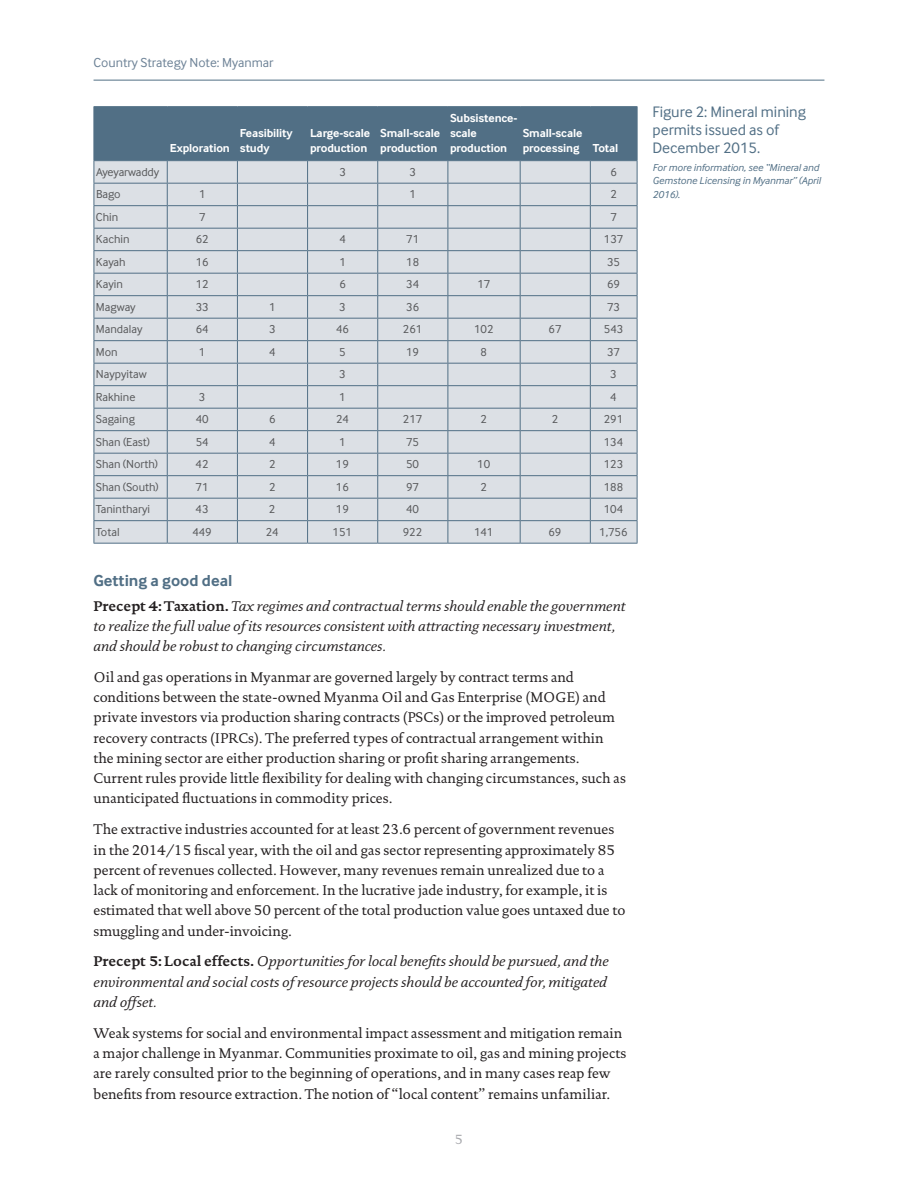
<style>
.page{position:relative;width:918px;height:1188px;background:#fff}
.page>*{position:absolute;margin:0;border:0;box-sizing:border-box;transform-origin:0 0}
.t1{font:700 16.5px "Inter Face";color:#516f85}
.t2{font:15.75px/18px "Inter Face";color:#516f85}
.t3{font:14.25px/20.2px "DTL Documenta T";color:#231f20}
.t4{font:italic 14.25px/20.2px "DTL Documenta T";color:#231f20}
.t5{font:13.5px "Inter Face";color:#6e8397}
.t6{font:13.5px "DTL Documenta T";color:#a8a9ad}
.t7{font:12px "Inter Face";color:#57585a}
.t8{font:700 12px/15px "Inter Face";letter-spacing:-.01em;color:#fff}
.t9{font:italic 10.5px/13.5px "Inter Face";color:#516f85}
.s1{font-weight:700;font-style:normal}
</style>
<div class="page">
<hr style="left:94px;top:80px;width:730px;height:1px;background:#516f85">
<hr style="left:94px;top:106px;width:73px;height:1px;background:#516f85">
<hr style="left:167px;top:106px;width:70px;height:1px;background:#516f85">
<hr style="left:237px;top:106px;width:71px;height:1px;background:#516f85">
<hr style="left:308px;top:106px;width:70px;height:1px;background:#516f85">
<hr style="left:378px;top:106px;width:70px;height:1px;background:#516f85">
<hr style="left:448px;top:106px;width:72px;height:1px;background:#516f85">
<hr style="left:520px;top:106px;width:70px;height:1px;background:#516f85">
<hr style="left:590px;top:106px;width:47px;height:1px;background:#516f85">
<svg style="left:94px;top:107px;width:544px;height:436px;background:#c3ccd4"></svg>
<hr style="left:94px;top:543px;width:73px;height:1px;background:#516f85">
<hr style="left:167px;top:543px;width:70px;height:1px;background:#516f85">
<hr style="left:237px;top:543px;width:71px;height:1px;background:#516f85">
<hr style="left:308px;top:543px;width:70px;height:1px;background:#516f85">
<hr style="left:378px;top:543px;width:70px;height:1px;background:#516f85">
<hr style="left:448px;top:543px;width:72px;height:1px;background:#516f85">
<hr style="left:520px;top:543px;width:70px;height:1px;background:#516f85">
<hr style="left:590px;top:543px;width:47px;height:1px;background:#516f85">
<p class="t5" style="left:94px;top:55px;width:182px">Country Strategy Note: Myanmar</p>
<p class="t8" style="left:170px;top:141px;width:62px">Exploration</p>
<p class="t8" style="left:240px;top:126px;width:54px">Feasibility study</p>
<p class="t8" style="left:310px;top:126px;width:61px">Large-scale production</p>
<p class="t8" style="left:380px;top:126px;width:61px">Small-scale production</p>
<p class="t8" style="left:450px;top:111px;width:69px">Subsistence&shy;scale production</p>
<p class="t8" style="left:523px;top:126px;width:97px">Small-scale processing Total</p>
<p class="t7" style="left:96px;top:165px;width:65px">Ayeyarwaddy</p>
<p class="t7" style="left:339px;top:165px;width:8px">3</p>
<p class="t7" style="left:410px;top:165px;width:8px">3</p>
<p class="t7" style="left:610px;top:165px;width:8px">6</p>
<p class="t7" style="left:96px;top:188px;width:26px">Bago</p>
<p class="t7" style="left:199px;top:188px;width:8px">1</p>
<p class="t7" style="left:410px;top:188px;width:8px">1</p>
<p class="t7" style="left:610px;top:188px;width:8px">2</p>
<p class="t7" style="left:96px;top:210px;width:24px">Chin</p>
<p class="t7" style="left:199px;top:210px;width:8px">7</p>
<p class="t7" style="left:610px;top:210px;width:8px">7</p>
<p class="t7" style="left:96px;top:233px;width:35px">Kachin</p>
<p class="t7" style="left:196px;top:233px;width:14px">62</p>
<p class="t7" style="left:339px;top:233px;width:8px">4</p>
<p class="t7" style="left:406px;top:233px;width:14px">71</p>
<p class="t7" style="left:604px;top:233px;width:21px">137</p>
<p class="t7" style="left:96px;top:255px;width:31px">Kayah</p>
<p class="t7" style="left:196px;top:255px;width:14px">16</p>
<p class="t7" style="left:339px;top:255px;width:8px">1</p>
<p class="t7" style="left:406px;top:255px;width:14px">18</p>
<p class="t7" style="left:607px;top:255px;width:14px">35</p>
<p class="t7" style="left:96px;top:278px;width:28px">Kayin</p>
<p class="t7" style="left:196px;top:278px;width:14px">12</p>
<p class="t7" style="left:339px;top:278px;width:8px">6</p>
<p class="t7" style="left:406px;top:278px;width:14px">34</p>
<p class="t7" style="left:477px;top:278px;width:14px">17</p>
<p class="t7" style="left:607px;top:278px;width:14px">69</p>
<p class="t7" style="left:96px;top:300px;width:41px">Magway</p>
<p class="t7" style="left:196px;top:300px;width:14px">33</p>
<p class="t7" style="left:269px;top:300px;width:8px">1</p>
<p class="t7" style="left:339px;top:300px;width:8px">3</p>
<p class="t7" style="left:406px;top:300px;width:14px">36</p>
<p class="t7" style="left:607px;top:300px;width:14px">73</p>
<p class="t7" style="left:96px;top:323px;width:48px">Mandalay</p>
<p class="t7" style="left:196px;top:323px;width:14px">64</p>
<p class="t7" style="left:269px;top:323px;width:8px">3</p>
<p class="t7" style="left:336px;top:323px;width:14px">46</p>
<p class="t7" style="left:403px;top:323px;width:21px">261</p>
<p class="t7" style="left:474px;top:323px;width:21px">102</p>
<p class="t7" style="left:549px;top:323px;width:14px">67</p>
<p class="t7" style="left:604px;top:323px;width:21px">543</p>
<p class="t7" style="left:96px;top:345px;width:23px">Mon</p>
<p class="t7" style="left:199px;top:345px;width:8px">1</p>
<p class="t7" style="left:269px;top:345px;width:8px">4</p>
<p class="t7" style="left:339px;top:345px;width:8px">5</p>
<p class="t7" style="left:406px;top:345px;width:14px">19</p>
<p class="t7" style="left:481px;top:345px;width:8px">8</p>
<p class="t7" style="left:607px;top:345px;width:14px">37</p>
<p class="t7" style="left:96px;top:368px;width:52px">Naypyitaw</p>
<p class="t7" style="left:339px;top:368px;width:8px">3</p>
<p class="t7" style="left:610px;top:368px;width:8px">3</p>
<p class="t7" style="left:96px;top:390px;width:41px">Rakhine</p>
<p class="t7" style="left:199px;top:390px;width:8px">3</p>
<p class="t7" style="left:339px;top:390px;width:8px">1</p>
<p class="t7" style="left:610px;top:390px;width:8px">4</p>
<p class="t7" style="left:96px;top:413px;width:41px">Sagaing</p>
<p class="t7" style="left:196px;top:413px;width:14px">40</p>
<p class="t7" style="left:269px;top:413px;width:8px">6</p>
<p class="t7" style="left:336px;top:413px;width:14px">24</p>
<p class="t7" style="left:403px;top:413px;width:21px">217</p>
<p class="t7" style="left:481px;top:413px;width:8px">2</p>
<p class="t7" style="left:552px;top:413px;width:8px">2</p>
<p class="t7" style="left:604px;top:413px;width:21px">291</p>
<p class="t7" style="left:96px;top:435px;width:56px">Shan (East)</p>
<p class="t7" style="left:196px;top:435px;width:14px">54</p>
<p class="t7" style="left:269px;top:435px;width:8px">4</p>
<p class="t7" style="left:339px;top:435px;width:8px">1</p>
<p class="t7" style="left:406px;top:435px;width:14px">75</p>
<p class="t7" style="left:604px;top:435px;width:21px">134</p>
<p class="t7" style="left:96px;top:458px;width:64px">Shan (North)</p>
<p class="t7" style="left:196px;top:458px;width:14px">42</p>
<p class="t7" style="left:269px;top:458px;width:8px">2</p>
<p class="t7" style="left:336px;top:458px;width:14px">19</p>
<p class="t7" style="left:406px;top:458px;width:14px">50</p>
<p class="t7" style="left:477px;top:458px;width:14px">10</p>
<p class="t7" style="left:604px;top:458px;width:21px">123</p>
<p class="t7" style="left:96px;top:480px;width:64px">Shan (South)</p>
<p class="t7" style="left:196px;top:480px;width:14px">71</p>
<p class="t7" style="left:269px;top:480px;width:8px">2</p>
<p class="t7" style="left:336px;top:480px;width:14px">16</p>
<p class="t7" style="left:406px;top:480px;width:14px">97</p>
<p class="t7" style="left:481px;top:480px;width:8px">2</p>
<p class="t7" style="left:604px;top:480px;width:21px">188</p>
<p class="t7" style="left:96px;top:503px;width:56px">Tanintharyi</p>
<p class="t7" style="left:196px;top:503px;width:14px">43</p>
<p class="t7" style="left:269px;top:503px;width:8px">2</p>
<p class="t7" style="left:336px;top:503px;width:14px">19</p>
<p class="t7" style="left:406px;top:503px;width:14px">40</p>
<p class="t7" style="left:604px;top:503px;width:21px">104</p>
<p class="t7" style="left:96px;top:525px;width:25px">Total</p>
<p class="t7" style="left:192px;top:525px;width:21px">449</p>
<p class="t7" style="left:266px;top:525px;width:14px">24</p>
<p class="t7" style="left:333px;top:525px;width:21px">151</p>
<p class="t7" style="left:403px;top:525px;width:21px">922</p>
<p class="t7" style="left:474px;top:525px;width:21px">141</p>
<p class="t7" style="left:548px;top:525px;width:14px">69</p>
<p class="t7" style="left:599px;top:525px;width:30px">1,756</p>
<p class="t1" style="left:94px;top:571px;width:140px">Getting a good deal</p>
<p class="t4" style="left:94px;top:595px;width:534px"><span class="s1">Precept 4: Taxation.</span> Tax regimes and contractual terms should enable the government to realize the full value of its resources consistent with attracting necessary investment, and should be robust to changing circumstances.</p>
<p class="t3" style="left:94px;top:667px;width:534px">Oil and gas operations in Myanmar are governed largely by contract terms and conditions between the state-owned Myanma Oil and Gas Enterprise (MOGE) and private investors via production sharing contracts (PSCs) or the improved petroleum recovery contracts (IPRCs). The preferred types of contractual arrangement within the mining sector are either production sharing or profit sharing arrangements.<br>Current rules provide little flexibility for dealing with changing circumstances, such as unanticipated fluctuations in commodity prices.</p>
<p class="t3" style="left:94px;top:819px;width:533px">The extractive industries accounted for at least 23.6 percent of government revenues in the 2014/15 fiscal year, with the oil and gas sector representing approximately 85 percent of revenues collected. However, many revenues remain unrealized due to a lack of monitoring and enforcement. In the lucrative jade industry, for example, it is estimated that well above 50 percent of the total production value goes untaxed due to smuggling and under-invoicing.</p>
<p class="t4" style="left:94px;top:951px;width:517px"><span class="s1">Precept 5: Local effects.</span> Opportunities for local benefits should be pursued, and the environmental and social costs of resource projects should be accounted for, mitigated and offset.</p>
<p class="t3" style="left:94px;top:1023px;width:535px">Weak systems for social and environmental impact assessment and mitigation remain a major challenge in Myanmar. Communities proximate to oil, gas and mining projects are rarely consulted prior to the beginning of operations, and in many cases reap few benefits from resource extraction. The notion of “local content” remains unfamiliar.</p>
<p class="t6" style="left:455px;top:1131px;width:10px">5</p>
<p class="t2" style="left:652px;top:102px;width:155px">Figure 2: Mineral mining permits issued as of<br>December 2015.</p>
<p class="t9" style="left:652px;top:160px;width:170px">For more information, see “Mineral and<br>Gemstone Licensing in Myanmar” (April<br>2016).</p>
</div>
